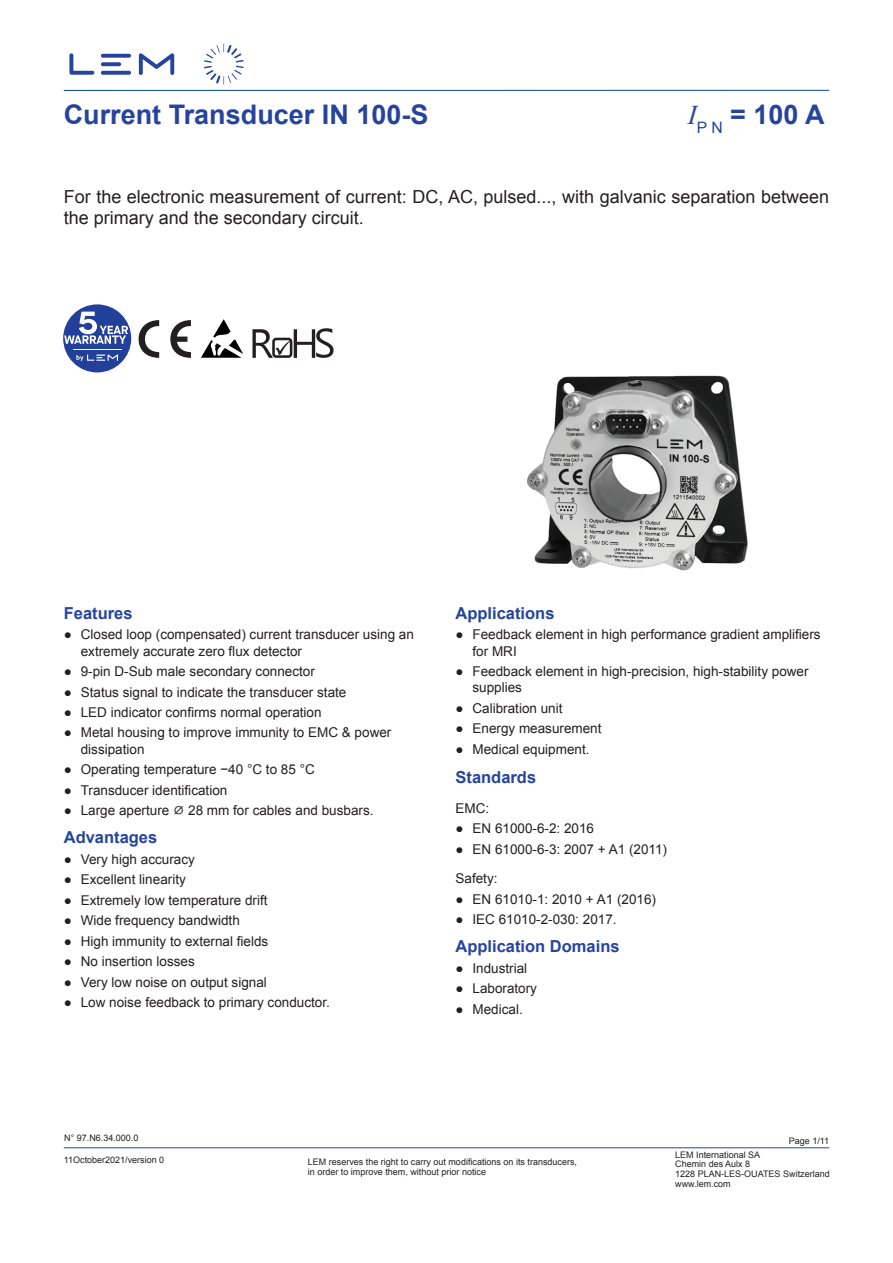
<style>
.page{position:relative;width:893px;height:1263px;background:#fff}
.page>*{position:absolute;margin:0;border:0;box-sizing:border-box;transform-origin:0 0}
.t1{font:700 27px "Arial";color:#26449c}
.t2{font:18px/21.6px "Arial";color:#231f20}
.t3{font:700 16.5px "Arial";color:#26449c}
.t4{font:13.5px/16.2px "Arial";color:#231f20}
.t5{font:9px/9.8px "Arial";color:#231f20}
.s1{font-family:"Times New Roman";font-weight:400;font-style:italic}
</style>
<div class="page">
<hr style="left:64px;top:1147px;width:765px;height:1px;background:#26449c">
<hr style="left:64px;top:90px;width:765px;height:1px;background:#004a8d">
<svg style="left:69px;top:53px;width:105px;height:22px"></svg>
<svg style="left:204px;top:44px;width:40px;height:41px"></svg>
<div style="left:63px;top:304px;width:68px;height:68px;background:#223f99;border-radius:50%"></div>
<svg style="left:76px;top:354px;width:42px;height:7px"></svg>
<hr style="left:73px;top:349px;width:49px;height:1px;background:#fff">
<svg style="left:64px;top:312px;width:64px;height:32px"></svg>
<svg style="left:139px;top:320px;width:20px;height:38px"></svg>
<svg style="left:170px;top:320px;width:21px;height:38px"></svg>
<svg style="left:252px;top:328px;width:81px;height:30px"></svg>
<svg style="left:201px;top:319px;width:42px;height:39px"></svg>
<img style="left:527px;top:375px;width:221px;height:196px">
<h1 class="t1" style="left:64px;top:97px;width:366px">Current Transducer IN 100-S</h1>
<h1 class="t1" style="left:688px;top:97px;width:138px"><span class="s1">I</span><sub>P</sub> <sub>N</sub> = 100 A</h1>
<h2 class="t2" style="left:64px;top:186px;width:767px">For the electronic measurement of current: DC, AC, pulsed..., with galvanic separation between the primary and the secondary circuit.</h2>
<p class="t3" style="left:64px;top:602px;width:70px">Features</p>
<p class="t4" style="left:81px;top:627px;width:335px;text-indent:-17px">● Closed loop (compensated) current transducer using an extremely accurate zero flux detector</p>
<p class="t4" style="left:64px;top:663px;width:253px">● 9-pin D-Sub male secondary connector</p>
<p class="t4" style="left:64px;top:684px;width:284px">● Status signal to indicate the transducer state</p>
<p class="t4" style="left:64px;top:704px;width:259px">● LED indicator confirms normal operation</p>
<p class="t4" style="left:81px;top:725px;width:312px;text-indent:-17px">● Metal housing to improve immunity to EMC &amp; power dissipation</p>
<p class="t4" style="left:64px;top:761px;width:253px">● Operating temperature −40 °C to 85 °C</p>
<p class="t4" style="left:64px;top:782px;width:165px">● Transducer identification</p>
<p class="t4" style="left:64px;top:802px;width:311px">● Large aperture ⌀ 28 mm for cables and busbars.</p>
<p class="t3" style="left:64px;top:827px;width:95px">Advantages</p>
<p class="t4" style="left:64px;top:851px;width:133px">● Very high accuracy</p>
<p class="t4" style="left:64px;top:871px;width:124px">● Excellent linearity</p>
<p class="t4" style="left:64px;top:892px;width:205px">● Extremely low temperature drift</p>
<p class="t4" style="left:64px;top:912px;width:178px">● Wide frequency bandwidth</p>
<p class="t4" style="left:64px;top:933px;width:206px">● High immunity to external fields</p>
<p class="t4" style="left:64px;top:953px;width:133px">● No insertion losses</p>
<p class="t4" style="left:64px;top:974px;width:205px">● Very low noise on output signal</p>
<p class="t4" style="left:64px;top:994px;width:268px">● Low noise feedback to primary conductor.</p>
<p class="t3" style="left:455px;top:602px;width:101px">Applications</p>
<p class="t4" style="left:472px;top:627px;width:350px;text-indent:-17px">● Feedback element in high performance gradient amplifiers for MRI</p>
<p class="t4" style="left:472px;top:663px;width:338px;text-indent:-17px">● Feedback element in high-precision, high-stability power supplies</p>
<p class="t4" style="left:455px;top:700px;width:109px">● Calibration unit</p>
<p class="t4" style="left:455px;top:720px;width:148px">● Energy measurement</p>
<p class="t4" style="left:455px;top:741px;width:136px">● Medical equipment.</p>
<p class="t3" style="left:455px;top:766px;width:82px">Standards</p>
<p class="t4" style="left:455px;top:800px;width:35px">EMC:</p>
<p class="t4" style="left:455px;top:820px;width:140px">● EN 61000-6-2: 2016</p>
<p class="t4" style="left:455px;top:834px;width:213px;line-height:29.5px">● EN 61000-6-3: 2007 + A1 (2011)<br>Safety:</p>
<p class="t4" style="left:455px;top:891px;width:202px">● EN 61010-1: 2010 + A1 (2016)</p>
<p class="t4" style="left:455px;top:911px;width:163px">● IEC 61010-2-030: 2017.</p>
<p class="t3" style="left:455px;top:936px;width:166px">Application Domains</p>
<p class="t4" style="left:455px;top:960px;width:73px">● Industrial</p>
<p class="t4" style="left:455px;top:980px;width:83px">● Laboratory</p>
<p class="t4" style="left:455px;top:1001px;width:69px">● Medical.</p>
<p class="t5" style="left:64px;top:1133px;width:76px">N° 97.N6.34.000.0</p>
<p class="t5" style="left:789px;top:1135px;width:42px">Page 1/11</p>
<p class="t5" style="left:64px;top:1155px;width:102px">11October2021/version 0</p>
<p class="t5" style="left:675px;top:1150px;width:156px">LEM International SA<br>Chemin des Aulx 8<br>1228 PLAN-LES-OUATES Switzerland www.lem.com</p>
<p class="t5" style="left:308px;top:1157px;width:271px">LEM reserves the right to carry out modifications on its transducers, in order to improve them, without prior notice</p>
</div>
